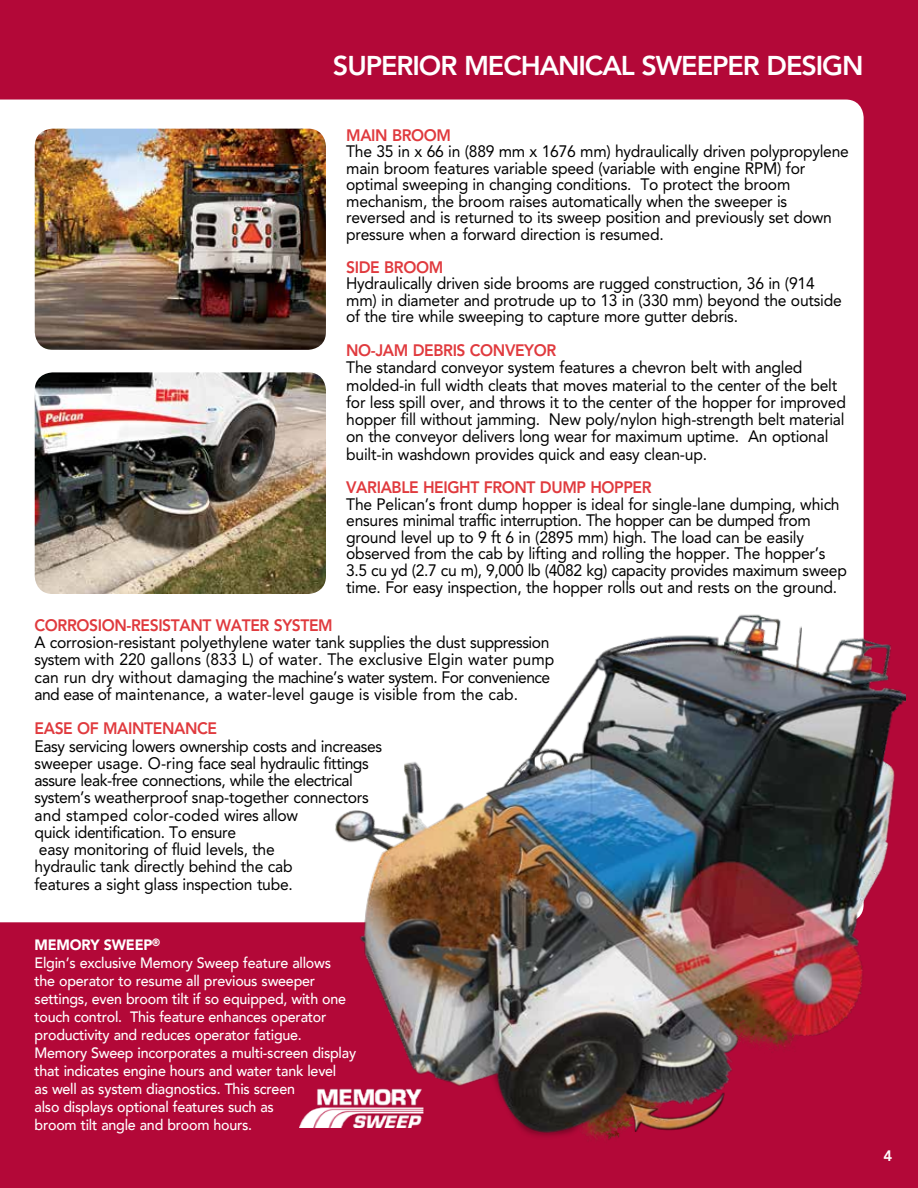
<style>
.page{position:relative;width:918px;height:1188px;background:#b30838}
.page>*{position:absolute;margin:0;border:0;box-sizing:border-box;transform-origin:0 0}
.t1{font:800 27px "Avenir LT Std";letter-spacing:-.04em;color:#fff}
.t2{font:16.5px/17.2px "Avenir LT Std";letter-spacing:-.015em;color:#000;scale:.95 1}
.t3{font:800 16.5px "Avenir LT Std";letter-spacing:-.025em;color:#e03a3e;scale:.95 1}
.t4{font:500 15px/18px "Avenir";letter-spacing:-.015em;color:#fff;scale:.95 1}
.t5{font:800 15px "Avenir LT Std";color:#fff}
.s1{font-weight:900}
</style>
<div class="page">
<div style="left:0;top:100px;width:864px;height:822px;background:#fff"></div>
<img style="left:326px;top:602px;width:580px;height:538px">
<img style="left:35px;top:372px;width:291px;height:222px">
<img style="left:35px;top:129px;width:291px;height:221px">
<img style="left:300px;top:1080px;width:135px;height:48px">
<h1 class="t1" style="left:333px;top:49px;width:532px">SUPERIOR MECHANICAL SWEEPER DESIGN</h1>
<p class="t3" style="left:346px;top:125px;width:112px">MAIN BROOM</p>
<p class="t2" style="left:346px;top:144px;width:531px;line-height:16.5px">The 35 in x 66 in (889 mm x 1676 mm) hydraulically driven polypropylene main broom features variable speed (variable with engine RPM) for optimal sweeping in changing conditions. To protect the broom mechanism, the broom raises automatically when the sweeper is reversed and is returned to its sweep position and previously set down pressure when a forward direction is resumed.</p>
<p class="t3" style="left:346px;top:257px;width:104px">SIDE BROOM</p>
<p class="t2" style="left:346px;top:276px;width:523px;line-height:16.5px">Hydraulically driven side brooms are rugged construction, 36 in (914 mm) in diameter and protrude up to 13 in (330 mm) beyond the outside of the tire while sweeping to capture more gutter debris.</p>
<p class="t3" style="left:346px;top:341px;width:223px">NO-JAM DEBRIS CONVEYOR</p>
<p class="t2" style="left:346px;top:359px;width:527px">The standard conveyor system features a chevron belt with angled molded-in full width cleats that moves material to the center of the belt for less spill over, and throws it to the center of the hopper for improved hopper fill without jamming. New poly/nylon high-strength belt material on the conveyor delivers long wear for maximum uptime. An optional built-in washdown provides quick and easy clean-up.</p>
<p class="t3" style="left:346px;top:478px;width:323px">VARIABLE HEIGHT FRONT DUMP HOPPER</p>
<p class="t2" style="left:346px;top:496px;width:529px;line-height:16.6px">The Pelican’s front dump hopper is ideal for single-lane dumping, which ensures minimal traffic interruption. The hopper can be dumped from ground level up to 9 ft 6 in (2895 mm) high. The load can be easily observed from the cab by lifting and rolling the hopper. The hopper’s 3.5 cu yd (2.7 cu m), 9,000 lb (4082 kg) capacity provides maximum sweep time. For easy inspection, the hopper rolls out and rests on the ground.</p>
<p class="t3" style="left:35px;top:615px;width:315px">CORROSION-RESISTANT WATER SYSTEM</p>
<p class="t2" style="left:35px;top:634px;width:549px">A corrosion-resistant polyethylene water tank supplies the dust suppression system with 220 gallons (833 L) of water. The exclusive Elgin water pump can run dry without damaging the machine’s water system. For convenience and ease of maintenance, a water-level gauge is visible from the cab.</p>
<p class="t3" style="left:35px;top:719px;width:194px">EASE OF MAINTENANCE</p>
<p class="t2" style="left:35px;top:737px;width:367px">Easy servicing lowers ownership costs and increases sweeper usage. O-ring face seal hydraulic fittings assure leak-free connections, while the electrical system’s weatherproof snap-together connectors and stamped color-coded wires allow<br>quick identification. To ensure<br>easy monitoring of fluid levels, the<br>hydraulic tank directly behind the cab<br>features a sight glass inspection tube.</p>
<p class="t4" style="left:35px;top:935px;width:340px"><span class="s1">MEMORY SWEEP</span><sup>®<br></sup>Elgin’s exclusive Memory Sweep feature allows<br>the operator to resume all previous sweeper settings, even broom tilt if so equipped, with one touch control. This feature enhances operator productivity and reduces operator fatigue.<br>Memory Sweep incorporates a multi-screen display that indicates engine hours and water tank level<br>as well as system diagnostics. This screen<br>also displays optional features such as<br>broom tilt angle and broom hours.</p>
<p class="t5" style="left:883px;top:1147px;width:10px">4</p>
</div>
